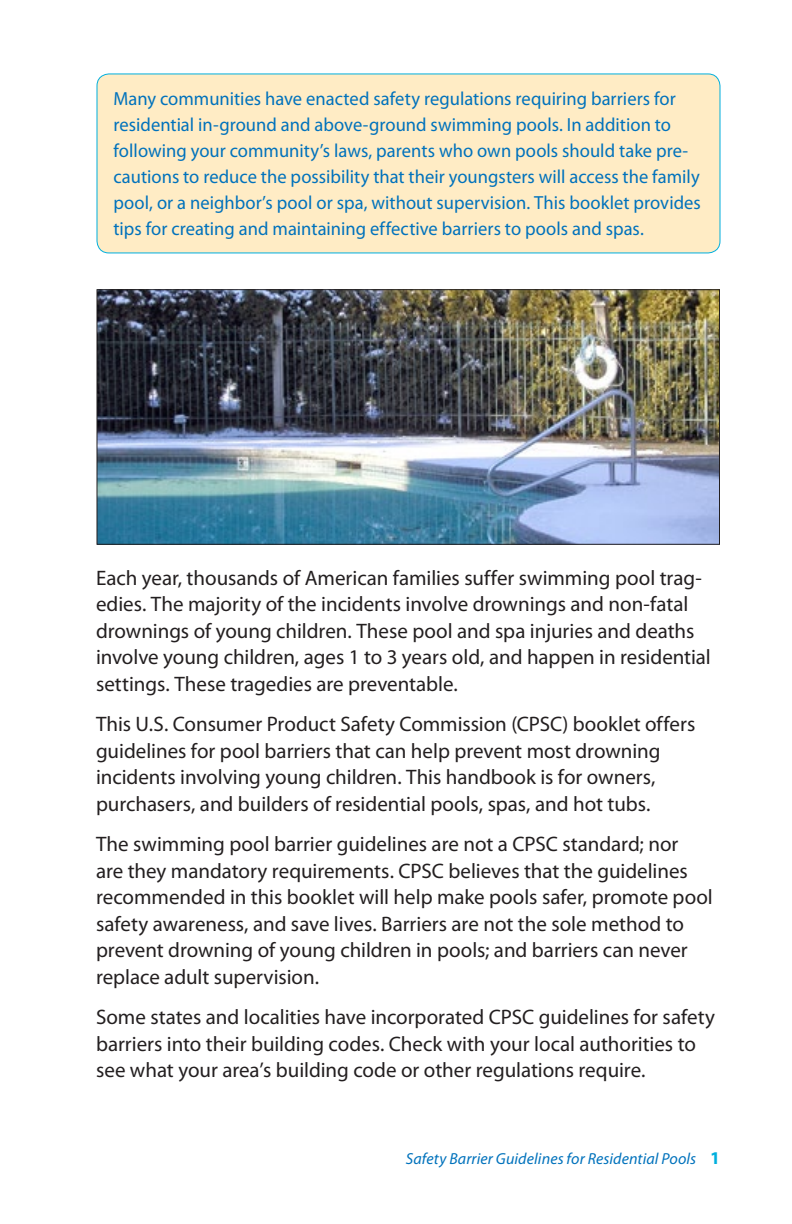
<style>
.page{position:relative;width:792px;height:1224px;background:#fff}
.page>*{position:absolute;margin:0;border:0;box-sizing:border-box;transform-origin:0 0}
.Text{font:21px/26.4px "Myriad Pro";letter-spacing:-.005em;color:#231f20}
.Sidebar{font:19px/26px "Myriad Pro";color:#0072bc}
.t1{font:italic 16px "Myriad Pro";letter-spacing:.005em;color:#0072bc}
.s1{font-weight:700;font-style:normal;font-size:18px;color:#00afde}
</style>
<div class="page">
<div style="left:97px;top:74px;width:623px;height:179px;background:#ffecc5;border-radius:12px"></div>
<div style="left:96px;top:73px;width:624px;height:180px;border:1px solid #00afde;border-radius:12px"></div>
<img style="left:98px;top:291px;width:620px;height:252px">
<div style="left:96px;top:289px;width:624px;height:256px;border:1px solid #231f20"></div>
<p class="Sidebar" style="left:114px;top:85px;width:589px">Many communities have enacted safety regulations requiring barriers for residential in-ground and above-ground swimming pools. In addition to following your community’s laws, parents who own pools should take pre&shy;cautions to reduce the possibility that their youngsters will access the family pool, or a neighbor’s pool or spa, without supervision. This booklet provides tips for creating and maintaining effective barriers to pools and spas.</p>
<p class="Text" style="left:96px;top:564px;width:616px">Each year, thousands of American families suffer swimming pool trag&shy;edies. The majority of the incidents involve drownings and non-fatal drownings of young children. These pool and spa injuries and deaths involve young children, ages 1 to 3 years old, and happen in residential settings. These tragedies are preventable.</p>
<p class="Text" style="left:96px;top:710px;width:601px">This U.S. Consumer Product Safety Commission (CPSC) booklet offers guidelines for pool barriers that can help prevent most drowning incidents involving young children. This handbook is for owners, purchasers, and builders of residential pools, spas, and hot tubs.</p>
<p class="Text" style="left:96px;top:830px;width:618px">The swimming pool barrier guidelines are not a CPSC standard; nor<br>are they mandatory requirements. CPSC believes that the guidelines recommended in this booklet will help make pools safer, promote pool safety awareness, and save lives. Barriers are not the sole method to prevent drowning of young children in pools; and barriers can never replace adult supervision.</p>
<p class="Text" style="left:96px;top:1003px;width:621px">Some states and localities have incorporated CPSC guidelines for safety barriers into their building codes. Check with your local authorities to see what your area’s building code or other regulations require.</p>
<p class="t1" style="left:406px;top:1149px;width:316px">Safety Barrier Guidelines for Residential Pools <span class="s1">1</span></p>
</div>
